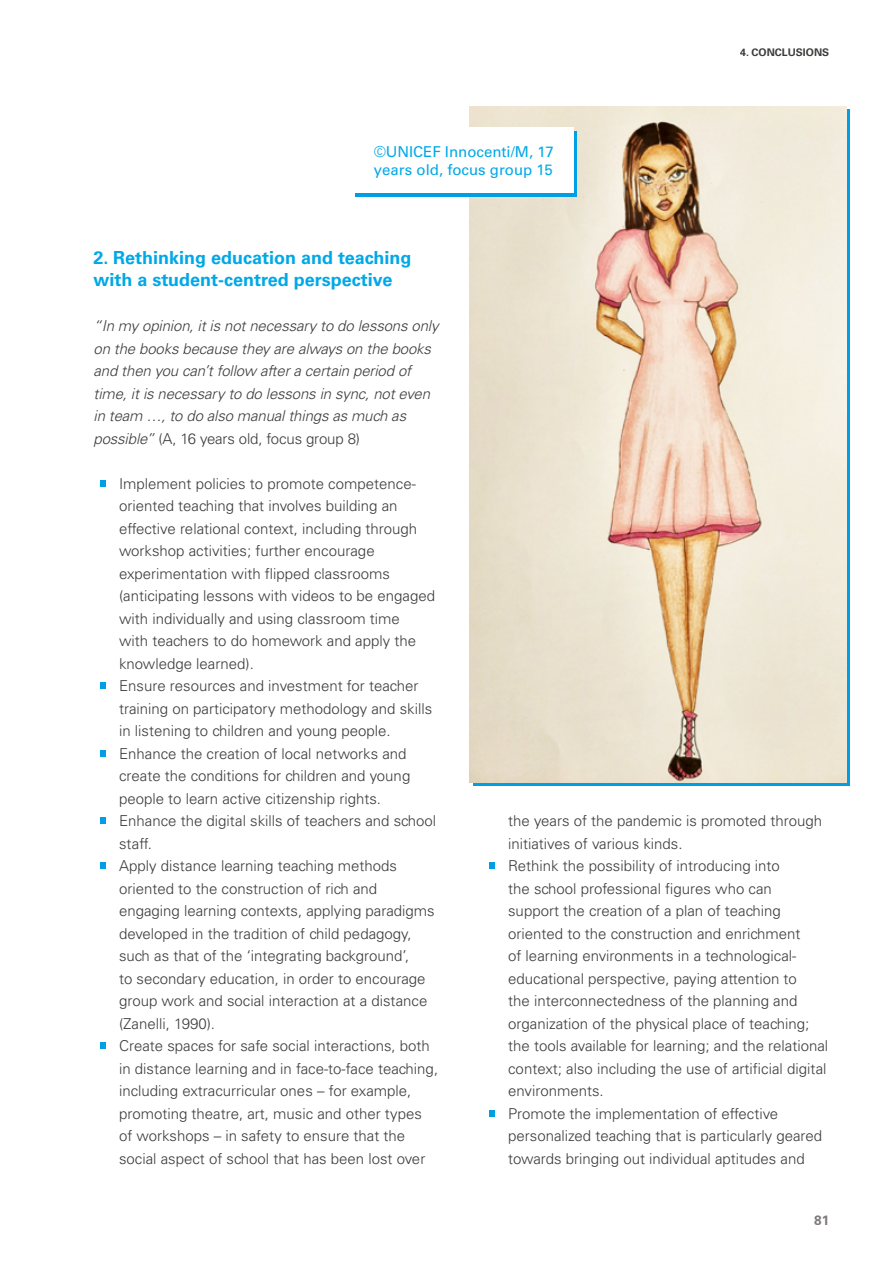
<style>
.page{position:relative;width:893px;height:1263px;background:#fff}
.page>*{position:absolute;margin:0;border:0;box-sizing:border-box;transform-origin:0 0}
.t1{font:300 70.5px "Univers LT Std";color:#009fe3}
.t2{font:700 18px/22.5px "Univers LT Std";color:#00a8e7}
.t3{font:300 15px/22.5px "Univers LT Std";color:#3c3c3b}
.t4{font:italic 300 15px/22.5px "Univers LT Std";letter-spacing:-.01em;color:#3c3c3b}
.t5{font:15px/18px "Univers LT Std";color:#00a8e7}
.t6{font:700 13.5px "Univers LT Std";color:#7f7b7d}
.t7{font:700 10.5px "Univers LT Std";color:#3c3c3b}
.s1{font-style:normal}
</style>
<div class="page">
<img style="left:470px;top:106px;width:376px;height:676px">
<div style="left:356px;top:131px;width:221px;height:65px;background:#009fe3"></div>
<div style="left:352px;top:128px;width:221px;height:65px;background:#fff"></div>
<p class="t5" style="left:374px;top:143px;width:182px">©UNICEF Innocenti/M, 17 years old, focus group 15</p>
<p class="t7" style="left:740px;top:46px;width:91px">4. Conclusions</p>
<p class="t2" style="left:94px;top:246px;width:319px">2. Rethinking education and teaching with a student-centred perspective</p>
<p class="t4" style="left:94px;top:315px;width:346px">“In my opinion, it is not necessary to do lessons only on the books because they are always on the books and then you can’t follow after a certain period of time, it is necessary to do lessons in sync, not even in team …, to do also manual things as much as possible” <span class="s1">(A, 16 years old, focus group 8)</span></p>
<h1 class="t1" style="left:94px;top:433px;width:21px">·</h1>
<p class="t3" style="left:119px;top:472px;width:317px">Implement policies to promote competence&shy;oriented teaching that involves building an effective relational context, including through workshop activities; further encourage experimentation with flipped classrooms (anticipating lessons with videos to be engaged with individually and using classroom time<br>with teachers to do homework and apply the knowledge learned).</p>
<h1 class="t1" style="left:94px;top:636px;width:21px">·</h1>
<p class="t3" style="left:119px;top:675px;width:315px">Ensure resources and investment for teacher training on participatory methodology and skills in listening to children and young people.</p>
<h1 class="t1" style="left:94px;top:703px;width:21px">·</h1>
<p class="t3" style="left:119px;top:742px;width:293px">Enhance the creation of local networks and create the conditions for children and young people to learn active citizenship rights.</p>
<h1 class="t1" style="left:94px;top:771px;width:21px">·</h1>
<p class="t3" style="left:119px;top:810px;width:319px">Enhance the digital skills of teachers and school staff.</p>
<h1 class="t1" style="left:94px;top:816px;width:21px">·</h1>
<p class="t3" style="left:119px;top:855px;width:317px">Apply distance learning teaching methods oriented to the construction of rich and engaging learning contexts, applying paradigms developed in the tradition of child pedagogy, such as that of the ‘integrating background’,<br>to secondary education, in order to encourage group work and social interaction at a distance (Zanelli, 1990).</p>
<h1 class="t1" style="left:94px;top:996px;width:21px">·</h1>
<p class="t3" style="left:119px;top:1035px;width:321px">Create spaces for safe social interactions, both in distance learning and in face-to-face teaching, including extracurricular ones – for example, promoting theatre, art, music and other types of workshops – in safety to ensure that the social aspect of school that has been lost over</p>
<p class="t3" style="left:508px;top:810px;width:315px">the years of the pandemic is promoted through initiatives of various kinds.</p>
<h1 class="t1" style="left:483px;top:816px;width:21px">·</h1>
<p class="t3" style="left:508px;top:855px;width:322px">Rethink the possibility of introducing into<br>the school professional figures who can<br>support the creation of a plan of teaching oriented to the construction and enrichment<br>of learning environments in a technological&shy;educational perspective, paying attention to<br>the interconnectedness of the planning and organization of the physical place of teaching; the tools available for learning; and the relational context; also including the use of artificial digital environments.</p>
<h1 class="t1" style="left:483px;top:1063px;width:21px">·</h1>
<p class="t3" style="left:508px;top:1102px;width:316px">Promote the implementation of effective personalized teaching that is particularly geared towards bringing out individual aptitudes and</p>
<p class="t6" style="left:814px;top:1212px;width:17px">81</p>
</div>
